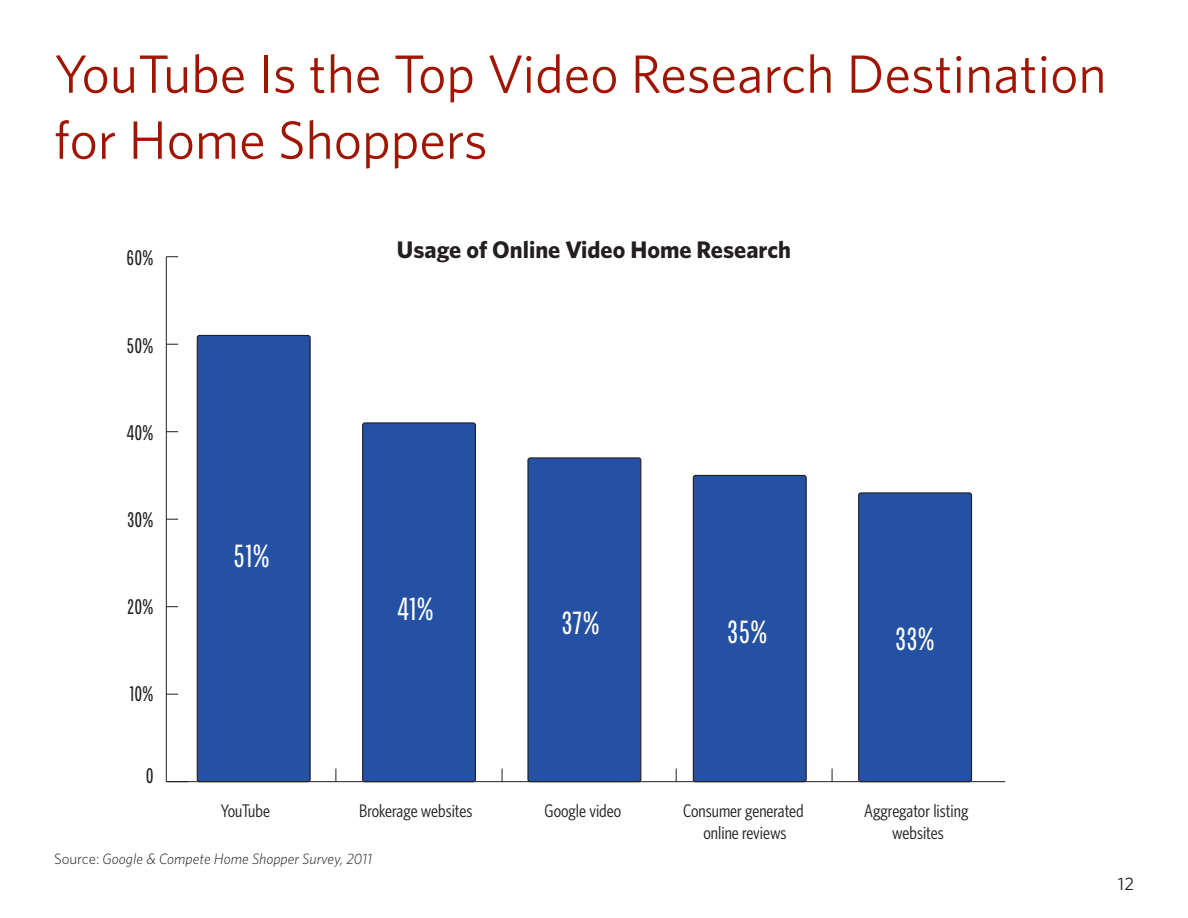
<style>
.page{position:relative;width:1188px;height:918px;background:#fff}
.page>*{position:absolute;margin:0;border:0;box-sizing:border-box;transform-origin:0 0}
.t1{font:54px/66px "Whitney HTF";color:#a01501}
.t2{font:31.95px "Chartwell Bars";color:#fff}
.t3{font:700 24px "Whitney HTF";color:#231f20}
.t4{font:21.15px "Chartwell Bars";color:#231f20}
.t5{font:condensed 18.3px/21.9px "Whitney HTF";color:#231f20;text-align:center}
.t6{font:18px "Whitney HTF";color:#231f20}
.t7{font:italic 300 15px "Whitney HTF";color:#231f20}
.s1{font-style:normal}
</style>
<div class="page">
<hr style="left:166px;top:781px;width:839px;height:1px;background:#231f20">
<svg style="left:336px;top:769px;width:1px;height:13px"></svg>
<svg style="left:502px;top:769px;width:1px;height:13px"></svg>
<svg style="left:676px;top:769px;width:1px;height:13px"></svg>
<svg style="left:832px;top:769px;width:1px;height:13px"></svg>
<hr style="left:166px;top:257px;width:1px;height:525px;background:#231f20">
<svg style="left:166px;top:694px;width:12px;height:1px"></svg>
<svg style="left:166px;top:606px;width:12px;height:1px"></svg>
<svg style="left:166px;top:519px;width:12px;height:1px"></svg>
<svg style="left:166px;top:431px;width:12px;height:1px"></svg>
<svg style="left:166px;top:344px;width:12px;height:1px"></svg>
<svg style="left:166px;top:256px;width:12px;height:1px"></svg>
<div style="left:197px;top:335px;width:113px;height:447px;background:#2451a3;border-radius:2px"></div>
<div style="left:197px;top:335px;width:114px;height:447px;border:1px solid #231f20;border-radius:2px"></div>
<div style="left:363px;top:423px;width:112px;height:359px;background:#2451a3;border-radius:2px"></div>
<div style="left:362px;top:422px;width:114px;height:360px;border:1px solid #231f20;border-radius:2px"></div>
<div style="left:528px;top:458px;width:113px;height:324px;background:#2451a3;border-radius:2px"></div>
<div style="left:527px;top:457px;width:114px;height:325px;border:1px solid #231f20;border-radius:2px"></div>
<div style="left:693px;top:475px;width:113px;height:307px;background:#2451a3;border-radius:2px"></div>
<div style="left:693px;top:475px;width:114px;height:307px;border:1px solid #231f20;border-radius:2px"></div>
<div style="left:859px;top:493px;width:113px;height:289px;background:#2451a3;border-radius:2px"></div>
<div style="left:858px;top:492px;width:114px;height:290px;border:1px solid #231f20;border-radius:2px"></div>
<h1 class="t1" style="left:54px;top:40px;width:1054px">YouTube Is the Top Video Research Destination for Home Shoppers</h1>
<p class="t4" style="left:127px;top:246px;width:29px">60%</p>
<h3 class="t3" style="left:397px;top:235px;width:396px">Usage of Online Video Home Research</h3>
<p class="t4" style="left:127px;top:334px;width:29px">50%</p>
<p class="t4" style="left:127px;top:421px;width:29px">40%</p>
<p class="t4" style="left:127px;top:508px;width:28px">30%</p>
<p class="t4" style="left:127px;top:595px;width:28px">20%</p>
<p class="t4" style="left:129px;top:683px;width:26px">10%</p>
<p class="t4" style="left:146px;top:764px;width:9px">0</p>
<h2 class="t2" style="left:233px;top:539px;width:38px">51%</h2>
<h2 class="t2" style="left:397px;top:591px;width:38px">41%</h2>
<h2 class="t2" style="left:561px;top:605px;width:40px">37%</h2>
<h2 class="t2" style="left:727px;top:614px;width:42px">35%</h2>
<h2 class="t2" style="left:895px;top:622px;width:41px">33%</h2>
<p class="t5" style="left:221px;top:800px;width:51px">YouTube</p>
<p class="t5" style="left:359px;top:800px;width:115px">Brokerage websites</p>
<p class="t5" style="left:545px;top:800px;width:78px">Google video</p>
<p class="t5" style="left:683px;top:800px;width:122px">Consumer generated online reviews</p>
<p class="t5" style="left:864px;top:800px;width:106px">Aggregator listing websites</p>
<p class="t7" style="left:54px;top:850px;width:320px"><span class="s1">Source:</span> Google &amp; Compete Home Shopper Survey, 2011</p>
<p class="t6" style="left:1118px;top:873px;width:18px">12</p>
</div>
